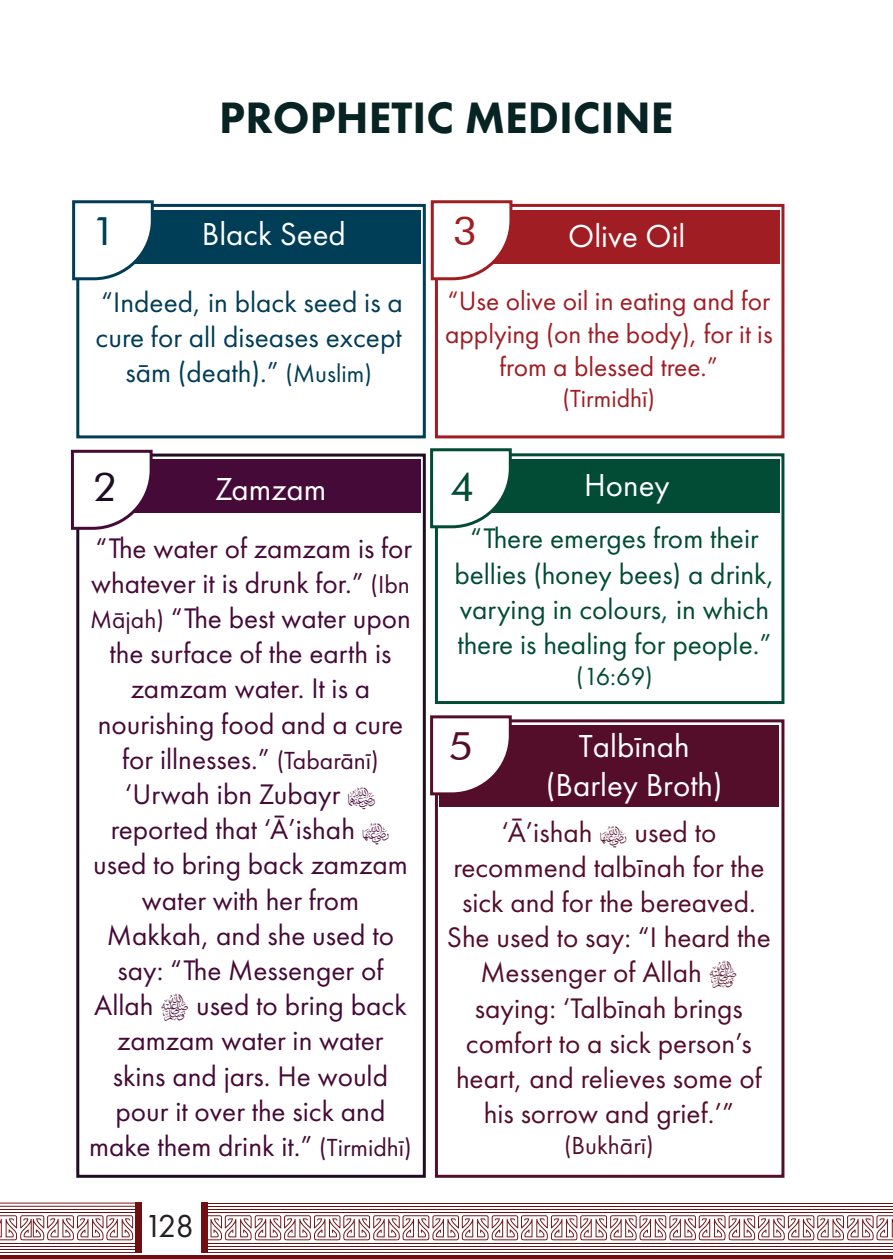
<style>
.page{position:relative;width:893px;height:1259px;background:#fff}
.page>*{position:absolute;margin:0;border:0;box-sizing:border-box;transform-origin:0 0}
.t1{font:800 45.6px "Futura PT";color:#082323}
.t2{font:39.6px "Futura BT";color:#003d57;scale:1.06 1}
.t3{font:39.6px "Futura BT";color:#1f0e23;scale:1.06 1}
.t4{font:39.6px "Futura BT";color:#550e2a;scale:1.06 1}
.t5{font:39.6px "Futura BT";color:#a01d24;scale:1.06 1}
.t6{font:39.6px "Futura BT";color:#024c35;scale:1.06 1}
.t7{font:33px/39.6px "Futura PT";color:#fff;text-align:center}
.t8{font:33px "Futura PT";color:#231f20}
.t9{font:29.4px "Futura PT";color:#460a38}
.t10{font:29.4px "Futura PT";color:#550e2a}
.t11{font:29.4px/35.1px "Futura PT";color:#024c35;text-align:center}
.t12{font:29.4px/35.1px "Futura PT";color:#003d57;text-align:center}
.t13{font:27.6px/33px "Futura PT";color:#a01d24;text-align:center}
.t14{font:25.8px "Futura PT";color:#a01d24}
.t15{font:25.8px "Futura PT";color:#550e2a}
.t16{font:25.8px "Futura PT";color:#024c35}
.s1{font-size:25.8px}
</style>
<div class="page">
<div style="left:109px;top:459px;width:311px;height:53px;background:#460a38"></div>
<div style="left:435px;top:204px;width:349px;height:234px;border:3px solid #a01d24"></div>
<div style="left:468px;top:210px;width:311px;height:53px;background:#a01d24"></div>
<div style="left:76px;top:204px;width:350px;height:234px;border:3px solid #003d57"></div>
<div style="left:76px;top:453px;width:350px;height:724px;border:3px solid #1f0e23"></div>
<div style="left:109px;top:210px;width:311px;height:53px;background:#003d57"></div>
<svg style="left:72px;top:200px;width:83px;height:82px"></svg>
<svg style="left:70px;top:449px;width:84px;height:82px"></svg>
<div style="left:435px;top:719px;width:349px;height:458px;border:3px solid #550e2a"></div>
<div style="left:440px;top:725px;width:339px;height:82px;background:#550e2a"></div>
<svg style="left:430px;top:715px;width:83px;height:82px"></svg>
<svg style="left:430px;top:200px;width:84px;height:82px"></svg>
<div style="left:435px;top:453px;width:349px;height:251px;border:3px solid #024c35"></div>
<div style="left:468px;top:459px;width:311px;height:53px;background:#024c35"></div>
<svg style="left:430px;top:448px;width:83px;height:82px"></svg>
<hr style="left:201px;top:1202px;width:692px;height:1px;background:#700f11">
<hr style="left:201px;top:1205px;width:692px;height:1px;background:#700f11">
<hr style="left:201px;top:1212px;width:692px;height:1px;background:#700f11">
<hr style="left:201px;top:1209px;width:692px;height:1px;background:#700f11">
<svg style="left:208px;top:1215px;width:685px;height:25px"></svg>
<hr style="left:201px;top:1242px;width:692px;height:1px;background:#700f11">
<hr style="left:201px;top:1245px;width:692px;height:1px;background:#700f11">
<hr style="left:201px;top:1248px;width:692px;height:1px;background:#700f11">
<svg style="left:208px;top:1252px;width:685px;height:1px"></svg>
<div style="left:136px;top:1202px;width:6px;height:51px;background:#700f11"></div>
<hr style="left:201px;top:1202px;width:2px;height:51px;background:#700f11">
<svg style="left:0;top:1215px;width:133px;height:25px"></svg>
<svg style="left:0;top:1202px;width:136px;height:4px"></svg>
<hr style="left:0;top:1212px;width:136px;height:1px;background:#700f11">
<hr style="left:0;top:1209px;width:136px;height:1px;background:#700f11">
<hr style="left:0;top:1242px;width:136px;height:1px;background:#700f11">
<hr style="left:0;top:1245px;width:136px;height:1px;background:#700f11">
<hr style="left:0;top:1248px;width:136px;height:1px;background:#700f11">
<svg style="left:0;top:1252px;width:136px;height:1px"></svg>
<div style="left:202px;top:1202px;width:6px;height:51px;background:#700f11"></div>
<hr style="left:0;top:1255px;width:893px;height:4px;background:#700f11">
<h1 class="t1" style="left:219px;top:90px;width:456px">PROPHETIC MEDICINE</h1>
<h2 class="t2" style="left:92px;top:206px;width:25px">1</h2>
<p class="t7" style="left:202px;top:214px;width:146px">Black Seed</p>
<p class="t12" style="left:96px;top:284px;width:309px">“Indeed, in black seed is a cure for all diseases except sām (death).” <span class="s1">(Muslim)</span></p>
<h2 class="t3" style="left:93px;top:463px;width:25px">2</h2>
<p class="t7" style="left:215px;top:469px;width:113px">Zamzam</p>
<p class="t9" style="left:96px;top:530px;width:318px">“The water of zamzam is for</p>
<p class="t9" style="left:91px;top:565px;width:320px">whatever it is drunk for.” <span class="s1">(Ibn</span></p>
<p class="t9" style="left:90px;top:601px;width:322px"><span class="s1">Mājah)</span> “The best water upon</p>
<p class="t9" style="left:110px;top:636px;width:283px">the surface of the earth is</p>
<p class="t9" style="left:131px;top:671px;width:241px">zamzam water. It is a</p>
<p class="t9" style="left:98px;top:706px;width:307px">nourishing food and a cure</p>
<p class="t9" style="left:122px;top:741px;width:258px">for illnesses.” <span class="s1">(Tabarānī)</span></p>
<p class="t9" style="left:125px;top:777px;width:217px">‘Urwah ibn Zubayr</p>
<p class="t9" style="left:111px;top:812px;width:246px">reported that ‘Ā’ishah</p>
<p class="t9" style="left:93px;top:847px;width:316px">used to bring back zamzam</p>
<p class="t9" style="left:142px;top:882px;width:219px">water with her from</p>
<p class="t9" style="left:107px;top:917px;width:289px">Makkah, and she used to</p>
<p class="t9" style="left:118px;top:953px;width:267px">say: “The Messenger of</p>
<p class="t9" style="left:94px;top:988px;width:61px">Allah</p>
<p class="t9" style="left:196px;top:988px;width:212px">used to bring back</p>
<p class="t9" style="left:117px;top:1023px;width:268px">zamzam water in water</p>
<p class="t9" style="left:113px;top:1058px;width:277px">skins and jars. He would</p>
<p class="t9" style="left:115px;top:1093px;width:271px">pour it over the sick and</p>
<p class="t9" style="left:89px;top:1129px;width:324px">make them drink it.” <span class="s1">(Tirmidhī)</span></p>
<p class="t8" style="left:144px;top:1206px;width:51px">128</p>
<h2 class="t5" style="left:453px;top:207px;width:25px">3</h2>
<p class="t7" style="left:568px;top:216px;width:119px">Olive Oil</p>
<p class="t13" style="left:445px;top:284px;width:329px">“Use olive oil in eating and for applying (on the body), for it is from a blessed tree.”</p>
<p class="t14" style="left:562px;top:383px;width:94px">(Tirmidhī)</p>
<h2 class="t6" style="left:450px;top:463px;width:25px">4</h2>
<p class="t7" style="left:584px;top:465px;width:87px">Honey</p>
<p class="t7" style="left:590px;top:469px;width:87px">Honey</p>
<p class="t11" style="left:454px;top:521px;width:322px">“There emerges from their bellies (honey bees) a drink, varying in colours, in which there is healing for people.”</p>
<p class="t16" style="left:576px;top:661px;width:78px">(16:69)</p>
<h2 class="t4" style="left:448px;top:722px;width:25px">5</h2>
<p class="t7" style="left:546px;top:725px;width:178px">Talbīnah (Barley Broth)</p>
<p class="t10" style="left:501px;top:814px;width:93px">‘Ā’ishah</p>
<p class="t10" style="left:634px;top:814px;width:83px">used to</p>
<p class="t10" style="left:453px;top:849px;width:313px">recommend talbīnah for the</p>
<p class="t10" style="left:462px;top:885px;width:295px">sick and for the bereaved.</p>
<p class="t10" style="left:447px;top:920px;width:325px">She used to say: “I heard the</p>
<p class="t10" style="left:480px;top:955px;width:223px">Messenger of Allah</p>
<p class="t10" style="left:475px;top:990px;width:269px">saying: ‘Talbīnah brings</p>
<p class="t10" style="left:466px;top:1025px;width:287px">comfort to a sick person’s</p>
<p class="t10" style="left:456px;top:1061px;width:307px">heart, and relieves some of</p>
<p class="t10" style="left:484px;top:1096px;width:252px">his sorrow and grief.’”</p>
<p class="t15" style="left:564px;top:1130px;width:91px">(Bukhārī)</p>
</div>
